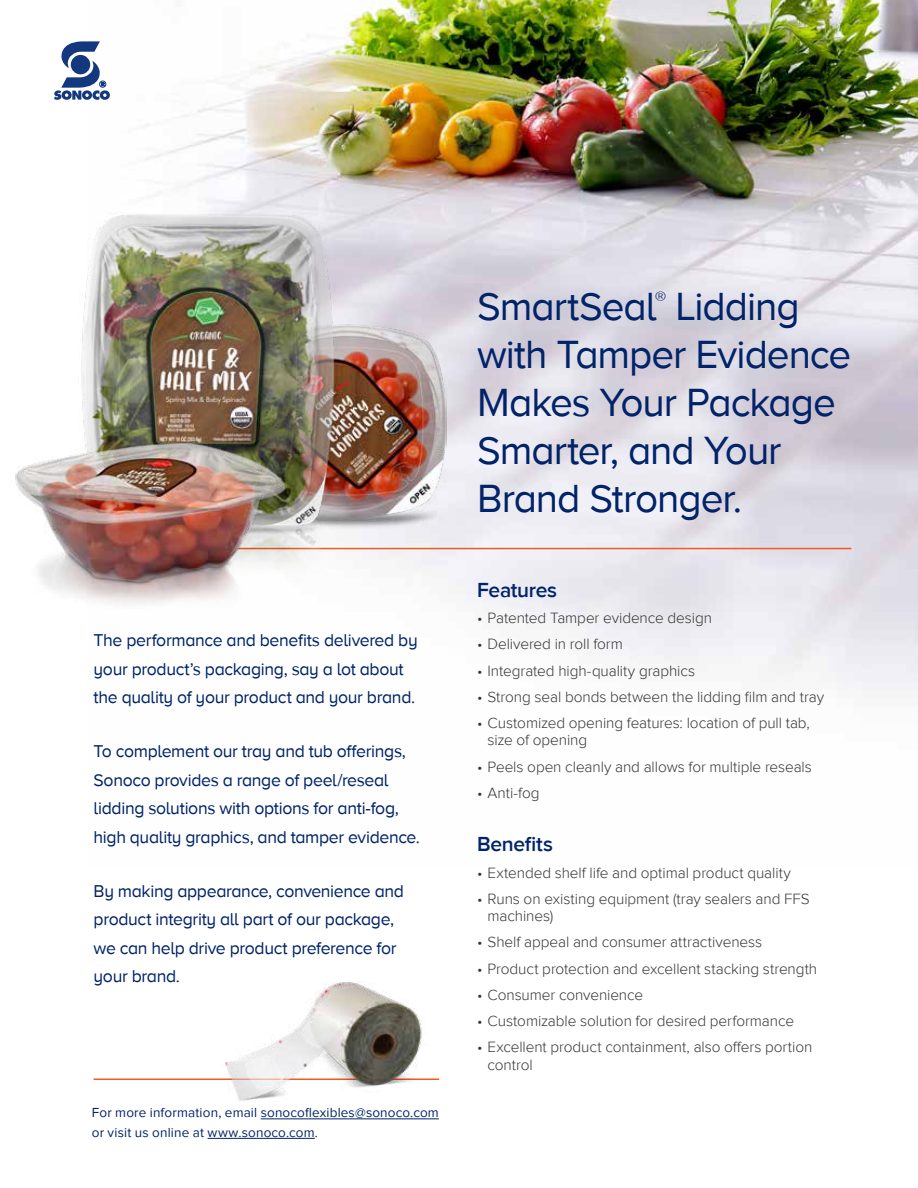
<style>
.page{position:relative;width:918px;height:1188px;background:#fff}
.page>*{position:absolute;margin:0;border:0;box-sizing:border-box;transform-origin:0 0}
.t1{font:40.5px/48px "Proxima Nova A";letter-spacing:-.025em;color:#002369}
.t2{font:600 21px "Proxima Nova";letter-spacing:-.015em;color:#002369}
.t3{font:17.7px/28.5px "Proxima Nova A";letter-spacing:-.02em;color:#002369}
.t4{font:300 15.3px/17.2px "Proxima Nova";letter-spacing:-.005em;color:#353534}
.t5{font:13.5px/19.5px "Proxima Nova";letter-spacing:.01em;color:#002369}
</style>
<div class="page">
<img style="left:145px;top:0;width:773px;height:690px">
<hr style="left:212px;top:548px;width:639px;height:1px;background:#f15a22">
<svg style="left:54px;top:41px;width:56px;height:59px"></svg>
<div style="left:71px;top:55px;width:19px;height:19px;background:#13387e;border-radius:50%"></div>
<img style="left:336px;top:324px;width:110px;height:212px">
<img style="left:81px;top:213px;width:255px;height:378px">
<img style="left:15px;top:432px;width:271px;height:177px">
<hr style="left:94px;top:1078px;width:345px;height:2px;background:#f15a22">
<img style="left:159px;top:982px;width:269px;height:119px">
<hr style="left:261px;top:1119px;width:178px;height:1px;background:#002369">
<hr style="left:208px;top:1138px;width:107px;height:1px;background:#002369">
<p class="t3" style="left:94px;top:626px;width:326px">The performance and benefits delivered by your product’s packaging, say a lot about the quality of your product and your brand.</p>
<p class="t3" style="left:94px;top:737px;width:328px">To complement our tray and tub offerings, Sonoco provides a range of peel/reseal lidding solutions with options for anti-fog, high quality graphics, and tamper evidence.</p>
<p class="t3" style="left:94px;top:876px;width:312px">By making appearance, convenience and product integrity all part of our package, we can help drive product preference for your brand.</p>
<p class="t5" style="left:92px;top:1103px;width:349px">For more information, email sonocoflexibles@sonoco.com or visit us online at www.sonoco.com.</p>
<h1 class="t1" style="left:477px;top:282px;width:376px">SmartSeal<sup>®</sup> Lidding with Tamper Evidence<br>Makes Your Package<br>Smarter, and Your<br>Brand Stronger.</h1>
<h2 class="t2" style="left:477px;top:578px;width:82px">Features</h2>
<p class="t4" style="left:477px;top:610px;width:237px">• Patented Tamper evidence design</p>
<p class="t4" style="left:477px;top:636px;width:147px">• Delivered in roll form</p>
<p class="t4" style="left:477px;top:662px;width:220px">• Integrated high-quality graphics</p>
<p class="t4" style="left:477px;top:688px;width:349px">• Strong seal bonds between the lidding film and tray</p>
<p class="t4" style="left:488px;top:715px;width:324px;text-indent:-11px">• Customized opening features: location of pull tab, size of opening</p>
<p class="t4" style="left:477px;top:758px;width:336px">• Peels open cleanly and allows for multiple reseals</p>
<p class="t4" style="left:477px;top:784px;width:64px">• Anti-fog</p>
<h2 class="t2" style="left:477px;top:832px;width:77px">Benefits</h2>
<p class="t4" style="left:477px;top:864px;width:315px">• Extended shelf life and optimal product quality</p>
<p class="t4" style="left:488px;top:890px;width:324px;text-indent:-11px">• Runs on existing equipment (tray sealers and FFS machines)</p>
<p class="t4" style="left:477px;top:934px;width:287px">• Shelf appeal and consumer attractiveness</p>
<p class="t4" style="left:477px;top:960px;width:342px">• Product protection and excellent stacking strength</p>
<p class="t4" style="left:477px;top:986px;width:168px">• Consumer convenience</p>
<p class="t4" style="left:477px;top:1013px;width:319px">• Customizable solution for desired performance</p>
<p class="t4" style="left:488px;top:1039px;width:327px;text-indent:-11px">• Excellent product containment, also offers portion control</p>
</div>
